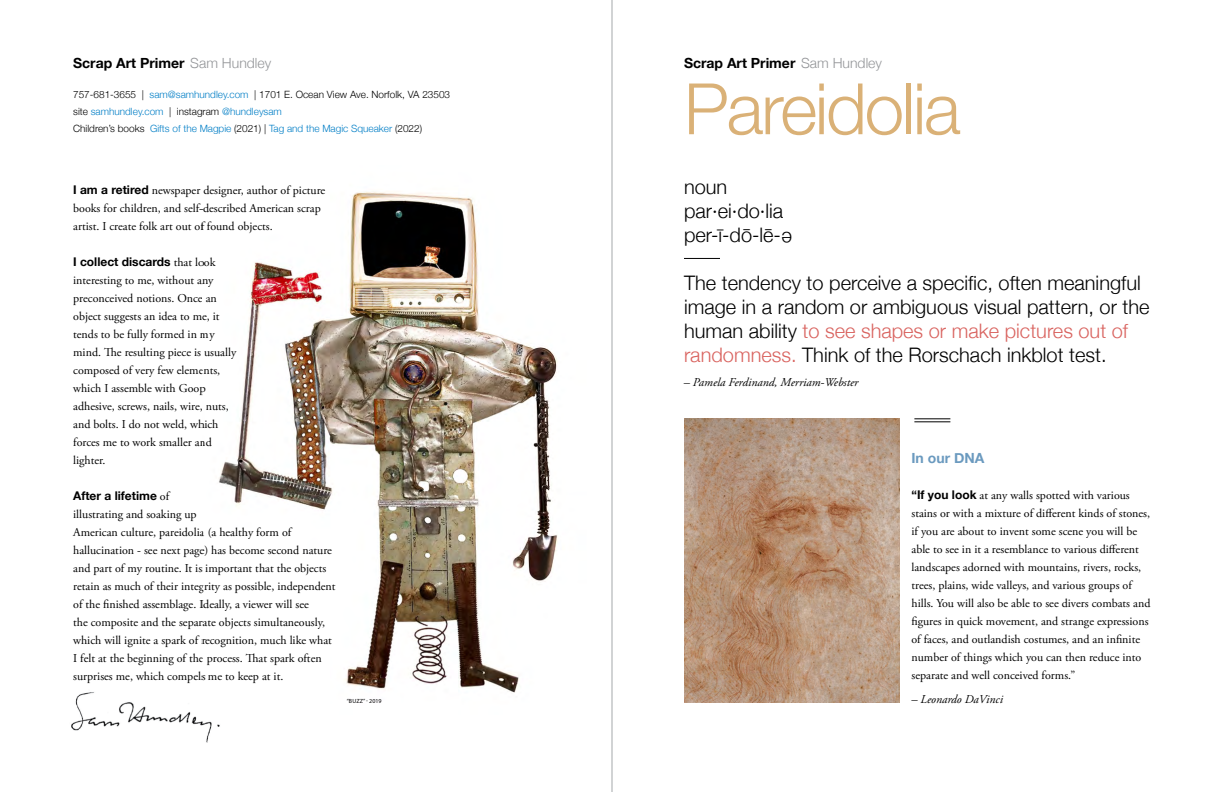
<style>
.page{position:relative;width:1224px;height:792px;background:#fff}
.page>*{position:absolute;margin:0;border:0;box-sizing:border-box;transform-origin:0 0}
.t1{font:300 71px "Helvetica Neue";letter-spacing:-.03em;color:#dab177}
.t2{font:300 20px/24px "Helvetica Neue";color:#000}
.t3{font:700 14px "Helvetica Neue";color:#000}
.t4{font:700 14px "Helvetica Neue";color:#6b9abf}
.t5{font:12px/18px "Adobe Garamond Pro";color:#000}
.t6{font:italic 12px "Adobe Garamond Pro";color:#000}
.t7{font:700 12px "Helvetica Neue";color:#000}
.t8{font:300 10px/17px "Helvetica Neue";color:#000}
.t9{font:6px "Myriad Pro";letter-spacing:.01em;color:#000}
.s1{font-weight:300;color:#939598}
.s2{color:#007ec6}
.s3{font-family:"Helvetica Neue";font-weight:700}
.s4{font-family:"Adobe Garamond Pro";font-weight:400}
.s5{color:#d9635f}
</style>
<div class="page">
<img style="left:71px;top:692px;width:149px;height:51px">
<hr style="left:684px;top:258px;width:36px;height:1px;background:#000">
<hr style="left:914px;top:419px;width:36px;height:1px;background:#000">
<img style="left:684px;top:419px;width:216px;height:284px">
<hr style="left:914px;top:422px;width:36px;height:1px;background:#000">
<hr style="left:612px;top:0;width:1px;height:792px;background:#d1d3d4">
<img style="left:203px;top:192px;width:355px;height:522px">
<p class="t3" style="left:73px;top:52px;width:200px">Scrap Art Primer <span class="s1">Sam Hundley</span></p>
<p class="t8" style="left:73px;top:85px;width:378px">757-681-3655 | <span class="s2">sam@samhundley.com</span> | 1701 E. Ocean View Ave. Norfolk, VA 23503 site <span class="s2">samhundley.com</span> | instagram <span class="s2">@hundleysam<br></span>Children’s books <span class="s2">Gifts of the Magpie</span> (2021) | <span class="s2">Tag and the Magic Squeaker</span> (2022)</p>
<p class="t5" style="left:73px;top:182px;width:254px"><span class="s3">I am a retired</span> newspaper designer, author of picture books for children, and self-described American scrap artist. I create folk art out of found objects.</p>
<p class="t7" style="left:73px;top:252px;width:144px">I collect discards <span class="s4">that look</span></p>
<p class="t5" style="left:73px;top:272px;width:165px">interesting to me, without any preconceived notions. Once an object suggests an idea to me, it tends to be fully formed in my mind. The resulting piece is usually composed of very few elements, which I assemble with Goop adhesive, screws, nails, wire, nuts, and bolts. I do not weld, which forces me to work smaller and lighter.</p>
<p class="t7" style="left:73px;top:486px;width:98px">After a lifetime <span class="s4">of</span></p>
<p class="t5" style="left:73px;top:506px;width:264px">illustrating and soaking up<br>American culture, pareidolia (a healthy form of hallucination - see next page) has become second nature and part of my routine. It is important that the objects retain as much of their integrity as possible, independent of the finished assemblage. Ideally, a viewer will see<br>the composite and the separate objects simultaneously, which will ignite a spark of recognition, much like what I felt at the beginning of the process. That spark often surprises me, which compels me to keep at it.</p>
<p class="t9" style="left:347px;top:697px;width:36px">“BUZZ” - 2019</p>
<p class="t3" style="left:684px;top:52px;width:200px">Scrap Art Primer <span class="s1">Sam Hundley</span></p>
<h1 class="t1" style="left:684px;top:52px;width:278px">Pareidolia</h1>
<h2 class="t2" style="left:684px;top:174px;width:109px">noun par·ei·do·lia per-ī-dō-lē-a</h2>
<h2 class="t2" style="left:684px;top:270px;width:467px">The tendency to perceive a specific, often meaningful image in a random or ambiguous visual pattern, or the human ability <span class="s5">to see shapes or make pictures out of randomness.</span> Think of the Rorschach inkblot test.</h2>
<p class="t6" style="left:684px;top:375px;width:176px">– Pamela Ferdinand, Merriam-Webster</p>
<h2 class="t2" style="left:792px;top:252px;width:12px;rotate:-180deg">e</h2>
<p class="t4" style="left:911px;top:447px;width:74px">In our DNA</p>
<p class="t5" style="left:911px;top:487px;width:240px"><span class="s3">“If you look</span> at any walls spotted with various stains or with a mixture of different kinds of stones, if you are about to invent some scene you will be able to see in it a resemblance to various different landscapes adorned with mountains, rivers, rocks, trees, plains, wide valleys, and various groups of hills. You will also be able to see divers combats and figures in quick movement, and strange expressions of faces, and outlandish costumes, and an infinite number of things which you can then reduce into separate and well conceived forms.”</p>
<p class="t6" style="left:911px;top:692px;width:93px">– Leonardo DaVinci</p>
</div>
